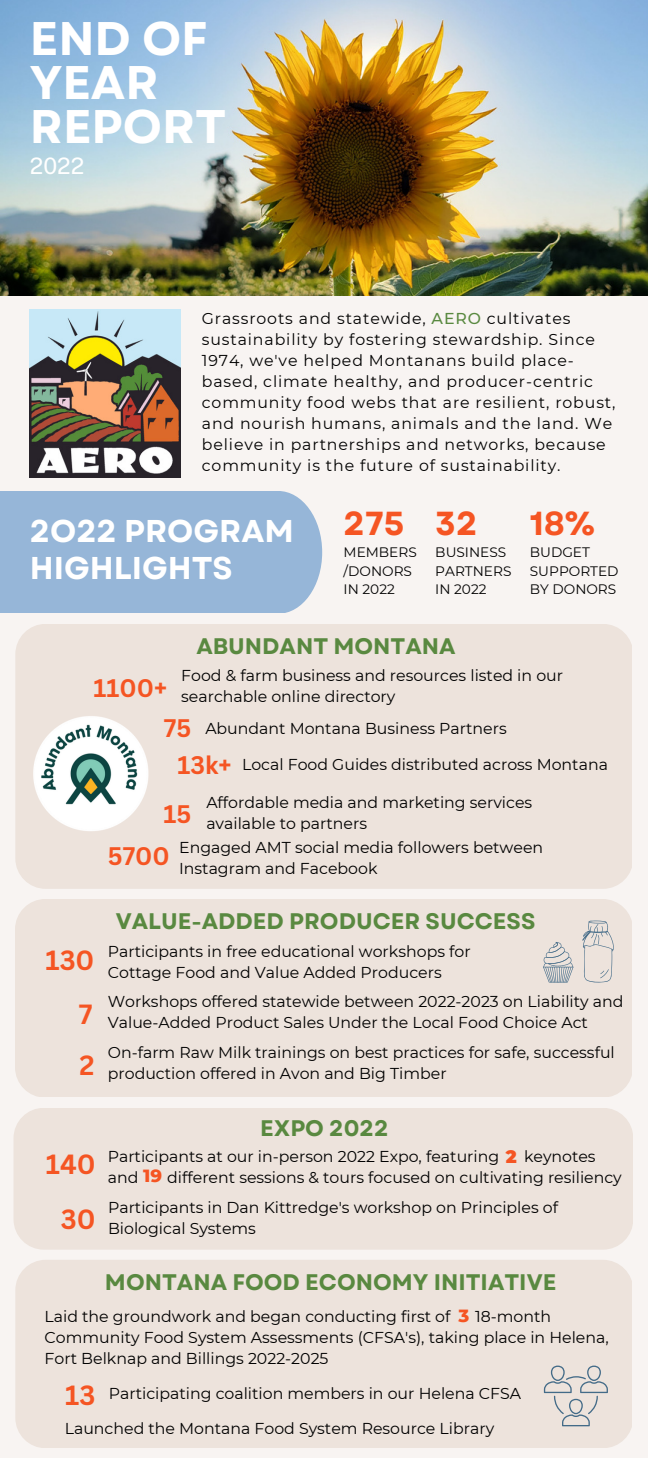
<style>
.page{position:relative;width:648px;height:1458px;background:#f8f4f2}
.page>*{position:absolute;margin:0;border:0;box-sizing:border-box;transform-origin:0 0}
.t1{font:700 47.02px/44.1px "Garet";color:#fff}
.t2{font:700 33.3px "Garet";color:#f55523}
.t3{font:700 31.5px/37.1px "Garet";color:#fff}
.t4{font:700 27px "Canva Sans";color:#f55523}
.t5{font:700 24.75px "Canva Sans";color:#f55523}
.t6{font:22.72px "Public Sans";color:#fff}
.t7{font:700 22.5px "Garet";color:#598940}
.t8{font:800 18px "Montserrat";color:#f55523}
.t9{font:900 18px "Montserrat";color:#f55523}
.t10{font:15.75px/20.9px "Montserrat";color:#000}
.t11{font:15.75px/20.9px "Montserrat";letter-spacing:.055em;color:#000}
.t12{font:13.72px/18.2px "Montserrat";color:#000}
.s1{font-weight:500;color:#598940}
.s2{font-family:"Canva Sans";font-weight:700;font-size:24.75px;color:#f55523}
.s3{font-family:"Canva Sans";font-weight:700;font-size:27px;color:#f55523}
</style>
<div class="page">
<img style="left:0;top:0;width:648px;height:295px">
<img style="left:30px;top:309px;width:150px;height:169px">
<div style="left:0;top:491px;width:322px;height:121px;background:#96b6d8"></div>
<div style="left:15px;top:624px;width:617px;height:264px;background:#ede3dc;border-radius:30px"></div>
<img style="left:33px;top:716px;width:116px;height:115px">
<div style="left:15px;top:1260px;width:617px;height:188px;background:#ede3dc;border-radius:30px"></div>
<svg style="left:544px;top:1366px;width:64px;height:60px"></svg>
<div style="left:15px;top:899px;width:617px;height:197px;background:#ede3dc;border-radius:30px"></div>
<svg style="left:582px;top:921px;width:32px;height:62px"></svg>
<svg style="left:543px;top:942px;width:30px;height:40px"></svg>
<div style="left:14px;top:1108px;width:619px;height:142px;background:#ede3dc;border-radius:30px"></div>
<h1 class="t1" style="left:30px;top:16px;width:198px">END OF<br>YEAR<br>REPORT</h1>
<h3 class="t6" style="left:30px;top:152px;width:56px">2022</h3>
<p class="t11" style="left:202px;top:308px;width:415px">Grassroots and statewide, <span class="s1">AERO</span> cultivates sustainability by fostering stewardship. Since 1974, we've helped Montanans build place&shy;based, climate healthy, and producer-centric community food webs that are resilient, robust, and nourish humans, animals and the land. We believe in partnerships and networks, because community is the future of sustainability.</p>
<h3 class="t3" style="left:30px;top:513px;width:265px">2O22 PROGRAM<br>HIGHLIGHTS</h3>
<h2 class="t2" style="left:344px;top:500px;width:62px">275</h2>
<p class="t12" style="left:344px;top:543px;width:75px">MEMBERS /DONORS<br>IN 2022</p>
<h2 class="t2" style="left:435px;top:500px;width:44px">32</h2>
<p class="t12" style="left:435px;top:543px;width:78px">BUSINESS<br>PARTNERS<br>IN 2022</p>
<h3 class="t7" style="left:196px;top:630px;width:261px">ABUNDANT MONTANA</h3>
<h2 class="t2" style="left:530px;top:500px;width:67px">18%</h2>
<p class="t12" style="left:530px;top:543px;width:90px">BUDGET<br>SUPPORTED<br>BY DONORS</p>
<p class="t10" style="left:93px;top:665px;width:471px;text-indent:88px">Food &amp; farm business and resources listed in our<br><sup>1100+</sup> searchable online directory</p>
<p class="t10" style="left:164px;top:718px;width:344px"><span class="s2">75</span> Abundant Montana Business Partners</p>
<p class="t10" style="left:178px;top:754px;width:432px"><span class="s2">13k+</span> Local Food Guides distributed across Montana</p>
<p class="t10" style="left:163px;top:792px;width:370px;text-indent:43px">Affordable media and marketing services<br><sup>15</sup> available to partners</p>
<p class="t10" style="left:179px;top:837px;width:366px">Engaged AMT social media followers between<br>Instagram and Facebook</p>
<h3 class="t5" style="left:108px;top:839px;width:63px">5700</h3>
<h3 class="t4" style="left:46px;top:941px;width:50px">130</h3>
<h3 class="t7" style="left:116px;top:905px;width:421px">VALUE-ADDED PRODUCER SUCCESS</h3>
<p class="t10" style="left:108px;top:940px;width:364px">Participants in free educational workshops for<br>Cottage Food and Value Added Producers</p>
<h3 class="t4" style="left:79px;top:995px;width:15px">7</h3>
<p class="t10" style="left:108px;top:991px;width:517px">Workshops offered statewide between 2022-2023 on Liability and<br>Value-Added Product Sales Under the Local Food Choice Act</p>
<h3 class="t4" style="left:79px;top:1046px;width:17px">2</h3>
<p class="t10" style="left:108px;top:1042px;width:509px">On-farm Raw Milk trainings on best practices for safe, successful production offered in Avon and Big Timber</p>
<h3 class="t4" style="left:46px;top:1145px;width:51px">140</h3>
<h3 class="t7" style="left:260px;top:1112px;width:130px">EXPO 2022</h3>
<p class="t10" style="left:108px;top:1146px;width:393px">Participants at our in-person 2022 Expo, featuring</p>
<p class="t10" style="left:524px;top:1146px;width:73px">keynotes</p>
<p class="t10" style="left:108px;top:1167px;width:32px">and</p>
<p class="t10" style="left:167px;top:1167px;width:456px">different sessions &amp; tours focused on cultivating resiliency</p>
<p class="t9" style="left:506px;top:1145px;width:12px">2</p>
<p class="t8" style="left:143px;top:1165px;width:20px">19</p>
<h3 class="t4" style="left:61px;top:1201px;width:36px">30</h3>
<p class="t10" style="left:108px;top:1197px;width:452px">Participants in Dan Kittredge's workshop on Principles of<br>Biological Systems</p>
<h3 class="t7" style="left:105px;top:1266px;width:453px">MONTANA FOOD ECONOMY INITIATIVE</h3>
<p class="t10" style="left:45px;top:1306px;width:407px">Laid the groundwork and began conducting first of</p>
<p class="t8" style="left:458px;top:1305px;width:12px">3</p>
<p class="t10" style="left:45px;top:1306px;width:566px;text-indent:431px">18-month<br>Community Food System Assessments (CFSA's), taking place in Helena,<br>Fort Belknap and Billings 2022-2025</p>
<p class="t10" style="left:65px;top:1382px;width:457px"><span class="s3">13</span> Participating coalition members in our Helena CFSA</p>
<p class="t10" style="left:65px;top:1417px;width:431px">Launched the Montana Food System Resource Library</p>
</div>
